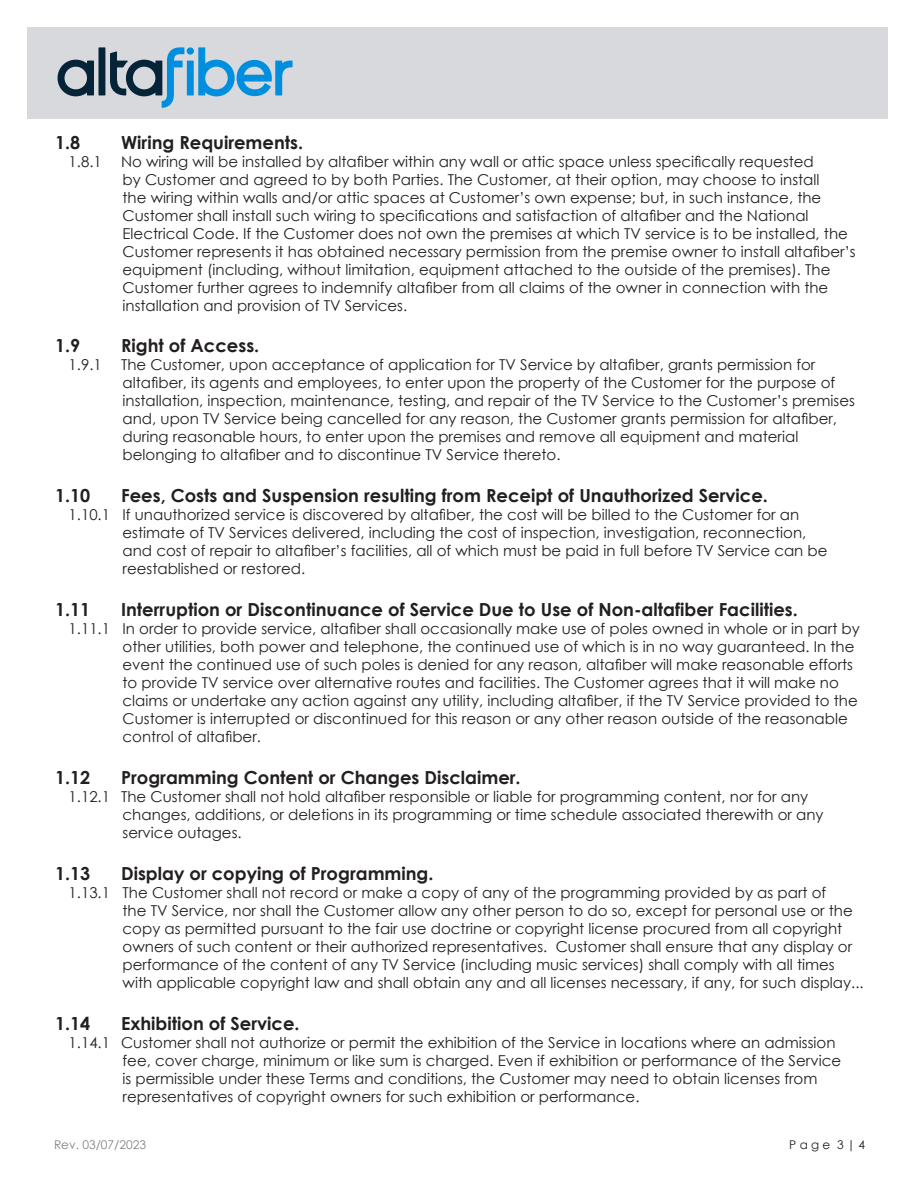
<style>
.page{position:relative;width:918px;height:1188px;background:#fff}
.page>*{position:absolute;margin:0;border:0;box-sizing:border-box;transform-origin:0 0}
.t1{font:700 18px "Century Gothic";color:#231f20}
.t2{font:15px/18px "Century Gothic";color:#231f20}
.t3{font:12px "Century Gothic";color:#808285}
.t4{font:12px "Century Gothic";color:#231f20}
</style>
<div class="page">
<div style="left:28px;top:28px;width:860px;height:91px;background:#d7d9dd"></div>
<div style="left:99px;top:47px;width:6px;height:48px;background:#052438"></div>
<div style="left:187px;top:61px;width:7px;height:34px;background:#008fde"></div>
<svg style="left:58px;top:60px;width:36px;height:36px"></svg>
<svg style="left:198px;top:47px;width:95px;height:49px"></svg>
<svg style="left:110px;top:47px;width:74px;height:61px"></svg>
<div style="left:187px;top:47px;width:7px;height:8px;background:#008fde;border-radius:50%"></div>
<p class="t1" style="left:55px;top:131px;width:27px">1.8</p>
<p class="t1" style="left:121px;top:131px;width:184px">Wiring Requirements.</p>
<p class="t2" style="left:69px;top:152px;width:35px">1.8.1</p>
<p class="t2" style="left:121px;top:152px;width:736px">No wiring will be installed by altafiber within any wall or attic space unless specifically requested<br>by Customer and agreed to by both Parties. The Customer, at their option, may choose to install<br>the wiring within walls and/or attic spaces at Customer’s own expense; but, in such instance, the Customer shall install such wiring to specifications and satisfaction of altafiber and the National Electrical Code. If the Customer does not own the premises at which TV service is to be installed, the Customer represents it has obtained necessary permission from the premise owner to install altafiber’s equipment (including, without limitation, equipment attached to the outside of the premises). The Customer further agrees to indemnify altafiber from all claims of the owner in connection with the installation and provision of TV Services.</p>
<p class="t1" style="left:55px;top:334px;width:27px">1.9</p>
<p class="t1" style="left:121px;top:334px;width:140px">Right of Access.</p>
<p class="t2" style="left:69px;top:356px;width:35px">1.9.1</p>
<p class="t2" style="left:121px;top:356px;width:735px">The Customer, upon acceptance of application for TV Service by altafiber, grants permission for altafiber, its agents and employees, to enter upon the property of the Customer for the purpose of installation, inspection, maintenance, testing, and repair of the TV Service to the Customer’s premises and, upon TV Service being cancelled for any reason, the Customer grants permission for altafiber, during reasonable hours, to enter upon the premises and remove all equipment and material belonging to altafiber and to discontinue TV Service thereto.</p>
<p class="t1" style="left:55px;top:484px;width:37px">1.10</p>
<p class="t1" style="left:121px;top:484px;width:648px">Fees, Costs and Suspension resulting from Receipt of Unauthorized Service.</p>
<p class="t2" style="left:123px;top:506px;width:707px;text-indent:-54px">1.10.1 If unauthorized service is discovered by altafiber, the cost will be billed to the Customer for an estimate of TV Services delivered, including the cost of inspection, investigation, reconnection, and cost of repair to altafiber’s facilities, all of which must be paid in full before TV Service can be reestablished or restored.</p>
<p class="t1" style="left:55px;top:598px;width:37px">1.11</p>
<p class="t1" style="left:121px;top:598px;width:678px">Interruption or Discontinuance of Service Due to Use of Non-altafiber Facilities.</p>
<p class="t2" style="left:123px;top:619px;width:739px;text-indent:-54px">1.11.1 In order to provide service, altafiber shall occasionally make use of poles owned in whole or in part by other utilities, both power and telephone, the continued use of which is in no way guaranteed. In the event the continued use of such poles is denied for any reason, altafiber will make reasonable efforts to provide TV service over alternative routes and facilities. The Customer agrees that it will make no claims or undertake any action against any utility, including altafiber, if the TV Service provided to the Customer is interrupted or discontinued for this reason or any other reason outside of the reasonable control of altafiber.</p>
<p class="t1" style="left:55px;top:766px;width:37px">1.12</p>
<p class="t1" style="left:121px;top:766px;width:401px">Programming Content or Changes Disclaimer.</p>
<p class="t2" style="left:123px;top:787px;width:703px;text-indent:-54px">1.12.1 The Customer shall not hold altafiber responsible or liable for programming content, nor for any changes, additions, or deletions in its programming or time schedule associated therewith or any service outages.</p>
<p class="t1" style="left:55px;top:862px;width:37px">1.13</p>
<p class="t1" style="left:121px;top:862px;width:314px">Display or copying of Programming.</p>
<p class="t2" style="left:123px;top:883px;width:743px;text-indent:-54px">1.13.1 The Customer shall not record or make a copy of any of the programming provided by as part of<br>the TV Service, nor shall the Customer allow any other person to do so, except for personal use or the copy as permitted pursuant to the fair use doctrine or copyright license procured from all copyright owners of such content or their authorized representatives. Customer shall ensure that any display or performance of the content of any TV Service (including music services) shall comply with all times with applicable copyright law and shall obtain any and all licenses necessary, if any, for such display...</p>
<p class="t1" style="left:55px;top:1012px;width:37px">1.14</p>
<p class="t1" style="left:121px;top:1012px;width:180px">Exhibition of Service.</p>
<p class="t2" style="left:123px;top:1033px;width:720px;text-indent:-54px">1.14.1 Customer shall not authorize or permit the exhibition of the Service in locations where an admission fee, cover charge, minimum or like sum is charged. Even if exhibition or performance of the Service is permissible under these Terms and conditions, the Customer may need to obtain licenses from representatives of copyright owners for such exhibition or performance.</p>
<p class="t3" style="left:54px;top:1136px;width:94px">Rev. 03/07/2023</p>
<p class="t4" style="left:789px;top:1136px;width:77px">P a g e 3 | 4</p>
</div>
